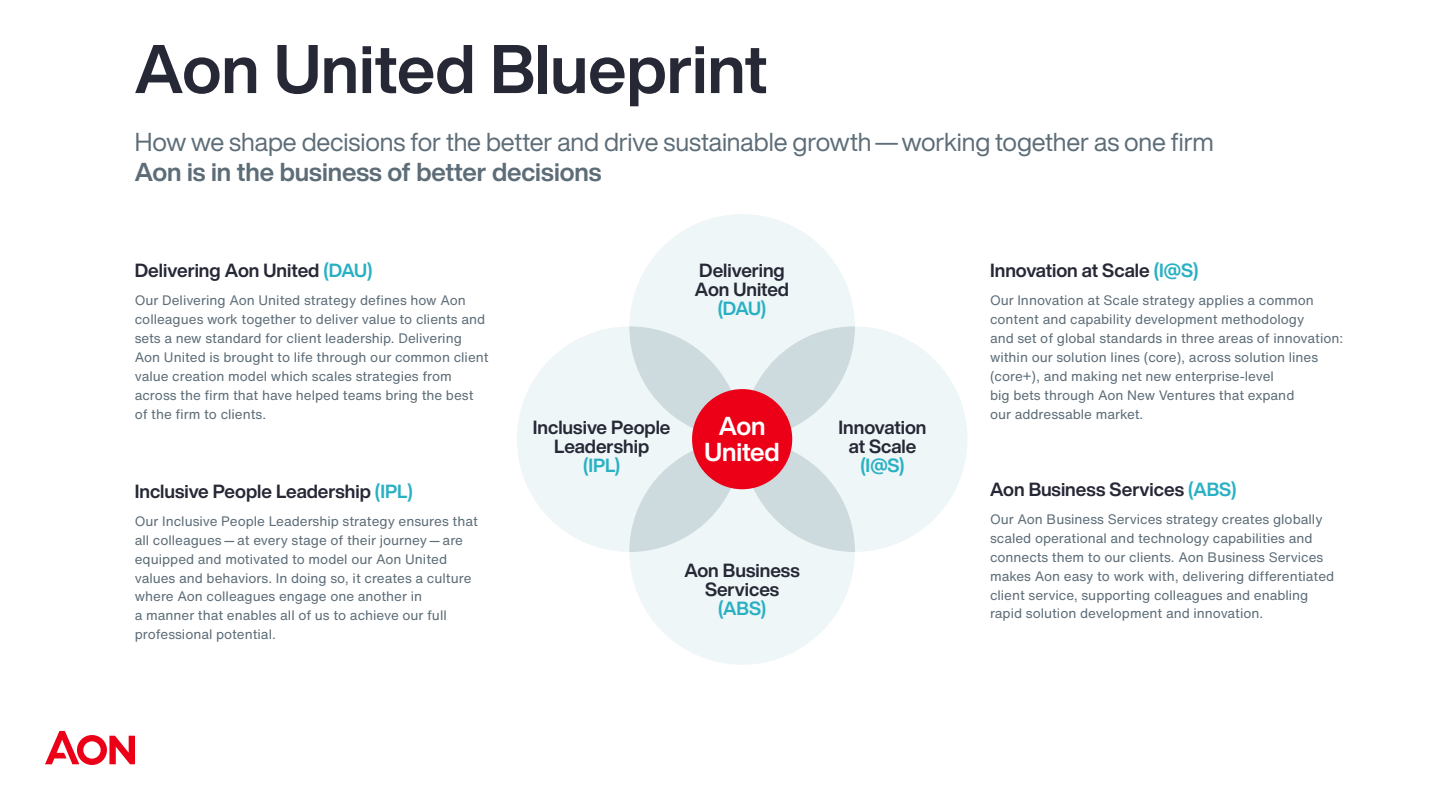
<style>
.page{position:relative;width:1440px;height:810px;background:#fff}
.page>*{position:absolute;margin:0;border:0;box-sizing:border-box;transform-origin:0 0}
.Headline_125pt{font:700 67.5px "Helvetica Now Display";color:#262836}
.Headline_25pt{font:25.5px/30.6px "Helvetica Now Display";letter-spacing:-.005em;color:#5d6d78}
.Headline_25pt-2{font:700 25.5px/25.5px "Helvetica Now Display";letter-spacing:-.005em;color:#fff;text-align:center}
.Body_Copy_18pt{font:700 18.75px "Helvetica Now Display";color:#262836}
.Headline_25pt-3{font:700 18.75px/18.8px "Helvetica Now Display";color:#262836;text-align:center}
.Body_Copy_18pt-2{font:13.5px/18.9px "Helvetica Now Text";color:#5d6d78}
.s1{font-weight:700}
.s2{color:#29b0c3}
</style>
<div class="page">
<svg style="left:45px;top:731px;width:90px;height:34px"></svg>
<div style="left:630px;top:440px;width:224px;height:224px;background:#eef6f7;border-radius:50%"></div>
<div style="left:630px;top:215px;width:224px;height:223px;background:#eef6f7;border-radius:50%"></div>
<div style="left:743px;top:327px;width:224px;height:224px;background:#eef6f7;border-radius:50%"></div>
<div style="left:518px;top:327px;width:223px;height:224px;background:#eef6f7;border-radius:50%"></div>
<svg style="left:753px;top:215px;width:102px;height:214px"></svg>
<svg style="left:752px;top:450px;width:103px;height:102px"></svg>
<svg style="left:629px;top:451px;width:103px;height:213px"></svg>
<svg style="left:629px;top:215px;width:102px;height:213px"></svg>
<div style="left:692px;top:389px;width:100px;height:100px;background:#eb0017;border-radius:50%"></div>
<p class="Headline_125pt" style="left:135px;top:23px;width:634px">Aon United Blueprint</p>
<p class="Headline_25pt" style="left:135px;top:126px;width:1081px">How we shape decisions for the better and drive sustainable growth — working together as one firm<br><span class="s1">Aon is in the business of better decisions</span></p>
<p class="Body_Copy_18pt" style="left:135px;top:258px;width:239px">Delivering Aon United <span class="s2">(DAU)</span></p>
<p class="Body_Copy_18pt-2" style="left:135px;top:291px;width:355px">Our Delivering Aon United strategy defines how Aon colleagues work together to deliver value to clients and sets a new standard for client leadership. Delivering Aon United is brought to life through our common client value creation model which scales strategies from across the firm that have helped teams bring the best of the firm to clients.</p>
<p class="Body_Copy_18pt" style="left:135px;top:478px;width:280px">Inclusive People Leadership <span class="s2">(IPL)</span></p>
<p class="Body_Copy_18pt-2" style="left:135px;top:512px;width:345px">Our Inclusive People Leadership strategy ensures that all colleagues — at every stage of their journey — are equipped and motivated to model our Aon United values and behaviors. In doing so, it creates a culture where Aon colleagues engage one another in<br>a manner that enables all of us to achieve our full professional potential.</p>
<p class="Headline_25pt-3" style="left:695px;top:261px;width:96px">Delivering<br>Aon United <span class="s2">(DAU)</span></p>
<p class="Headline_25pt-2" style="left:704px;top:413px;width:77px">Aon<br>United</p>
<p class="Headline_25pt-3" style="left:533px;top:418px;width:139px">Inclusive People<br>Leadership<br><span class="s2">(IPL)</span></p>
<p class="Headline_25pt-3" style="left:839px;top:418px;width:90px">Innovation at Scale <span class="s2">(I@S)</span></p>
<p class="Headline_25pt-3" style="left:684px;top:561px;width:117px">Aon Business<br>Services <span class="s2">(ABS)</span></p>
<p class="Body_Copy_18pt" style="left:990px;top:258px;width:210px">Innovation at Scale <span class="s2">(I@S)</span></p>
<p class="Body_Copy_18pt-2" style="left:990px;top:291px;width:355px">Our Innovation at Scale strategy applies a common content and capability development methodology<br>and set of global standards in three areas of innovation: within our solution lines (core), across solution lines (core+), and making net new enterprise-level<br>big bets through Aon New Ventures that expand<br>our addressable market.</p>
<p class="Body_Copy_18pt" style="left:990px;top:476px;width:248px">Aon Business Services <span class="s2">(ABS)</span></p>
<p class="Body_Copy_18pt-2" style="left:990px;top:510px;width:346px">Our Aon Business Services strategy creates globally scaled operational and technology capabilities and connects them to our clients. Aon Business Services makes Aon easy to work with, delivering differentiated client service, supporting colleagues and enabling rapid solution development and innovation.</p>
</div>
